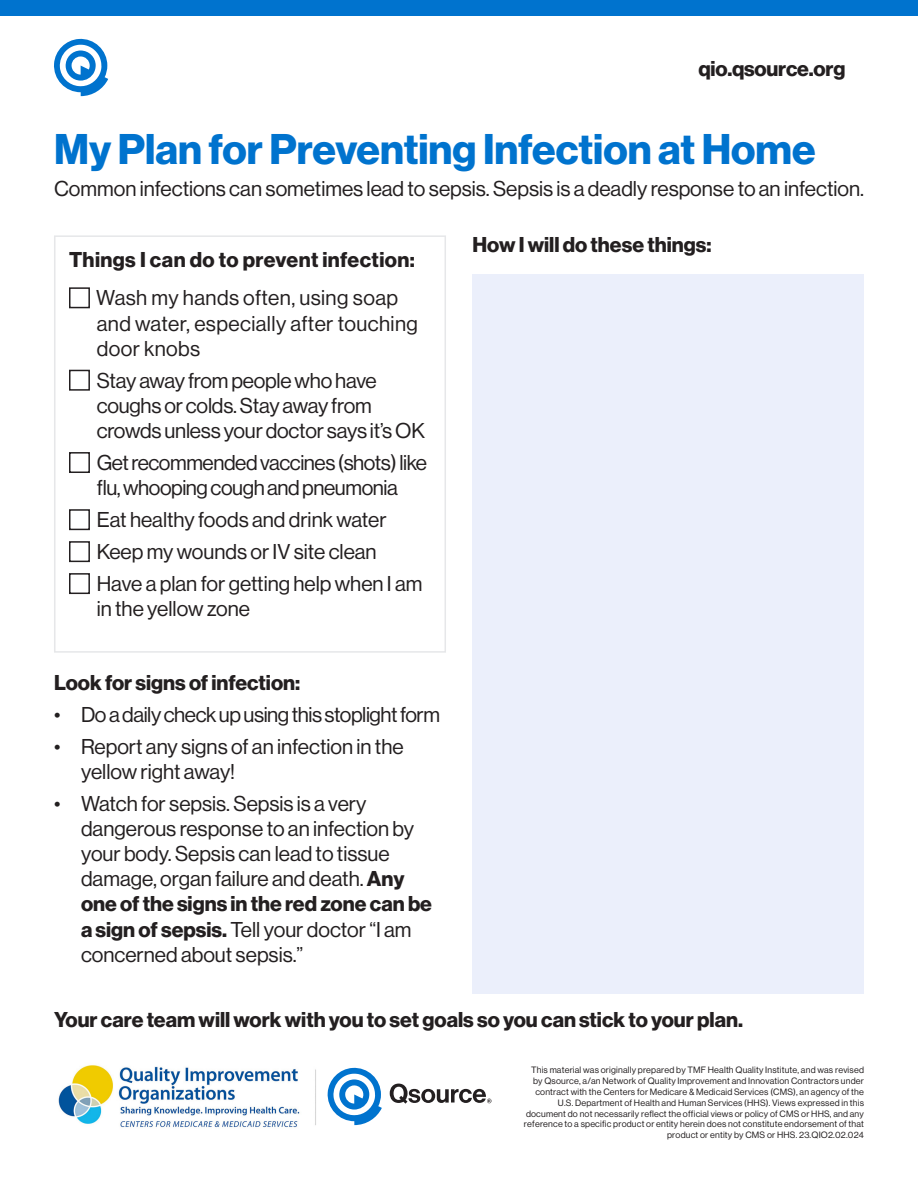
<style>
.page{position:relative;width:918px;height:1188px;background:#fff}
.page>*{position:absolute;margin:0;border:0;box-sizing:border-box;transform-origin:0 0}
.t1{font:42px "N Haas Grotesk DS Pro 75 Bd";color:#0073ce}
.t2{font:21px/25.2px "N Haas Grotesk DS Pro 55 Rg";color:#231f20}
.t3{font:21px "N Haas Grotesk DS Pro 75 Bd";color:#231f20}
.t4{font:21px/25.2px "N Haas Grotesk DS Pro 55 Rg";letter-spacing:-.02em;color:#231f20}
.t5{font:21px/25.2px "N Haas Grotesk DS Pro 55 Rg";letter-spacing:.02em;color:#231f20}
.t6{font:21px "N Haas Grotesk DS Pro 75 Bd";letter-spacing:.02em;color:#231f20}
.t7{font:9px/10.8px "N Haas Grotesk DS Pro 55 Rg";letter-spacing:.02em;color:#231f20;text-align:right}
.s1{font-family:"N Haas Grotesk DS Pro 75 Bd"}
</style>
<div class="page">
<svg style="left:54px;top:38px;width:54px;height:58px"></svg>
<div style="left:69px;top:287px;width:21px;height:21px;border:2px solid #231f20"></div>
<div style="left:69px;top:370px;width:21px;height:21px;border:2px solid #231f20"></div>
<div style="left:69px;top:452px;width:21px;height:21px;border:2px solid #231f20"></div>
<div style="left:69px;top:509px;width:21px;height:21px;border:2px solid #231f20"></div>
<div style="left:69px;top:541px;width:21px;height:21px;border:2px solid #231f20"></div>
<div style="left:69px;top:573px;width:21px;height:21px;border:2px solid #231f20"></div>
<div style="left:54px;top:235px;width:392px;height:418px;border:2px solid #e6e7e9"></div>
<div style="left:0;top:0;width:918px;height:16px;background:#0073ce"></div>
<div style="left:472px;top:274px;width:392px;height:720px;background:#ebeffb"></div>
<img style="left:58px;top:1065px;width:258px;height:63px">
<svg style="left:327px;top:1067px;width:55px;height:58px"></svg>
<svg style="left:390px;top:1084px;width:102px;height:20px"></svg>
<p class="t3" style="left:698px;top:57px;width:148px">qio.qsource.org</p>
<h1 class="t1" style="left:54px;top:125px;width:763px">My Plan for Preventing Infection at Home</h1>
<h1 class="t2" style="left:54px;top:176px;width:812px">Common infections can sometimes lead to sepsis. Sepsis is a deadly response to an infection.</h1>
<p class="t6" style="left:69px;top:247px;width:347px">Things I can do to prevent infection:</p>
<p class="t5" style="left:96px;top:285px;width:323px">Wash my hands often, using soap and water, especially after touching door knobs</p>
<p class="t2" style="left:97px;top:368px;width:330px">Stay away from people who have coughs or colds. Stay away from crowds unless your doctor says it’s OK</p>
<p class="t4" style="left:97px;top:450px;width:332px">Get recommended vaccines (shots) like flu, whooping cough and pneumonia</p>
<p class="t2" style="left:97px;top:504px;width:327px;line-height:32px">Eat healthy foods and drink water<br>Keep my wounds or IV site clean<br>Have a plan for getting help when I am</p>
<p class="t2" style="left:97px;top:596px;width:155px">in the yellow zone</p>
<p class="t3" style="left:54px;top:670px;width:248px">Look for signs of infection:</p>
<p class="t4" style="left:54px;top:702px;width:388px">• Do a daily check up using this stoplight form</p>
<p class="t2" style="left:81px;top:734px;width:324px;text-indent:-27px">• Report any signs of an infection in the yellow right away!</p>
<p class="t2" style="left:81px;top:791px;width:353px;text-indent:-27px">• Watch for sepsis. Sepsis is a very dangerous response to an infection by your body. Sepsis can lead to tissue damage, organ failure and death. <span class="s1">Any one of the signs in the red zone can be a sign of sepsis.</span> Tell your doctor “I am concerned about sepsis.”</p>
<p class="t3" style="left:473px;top:232px;width:240px">How I will do these things:</p>
<p class="t3" style="left:54px;top:1007px;width:690px">Your care team will work with you to set goals so you can stick to your plan.</p>
<p class="t7" style="left:524px;top:1065px;width:342px">This material was originally prepared by TMF Health Quality Institute, and was revised by Qsource, a/an Network of Quality Improvement and Innovation Contractors under contract with the Centers for Medicare &amp; Medicaid Services (CMS), an agency of the U.S. Department of Health and Human Services (HHS). Views expressed in this document do not necessarily reflect the official views or policy of CMS or HHS, and any reference to a specific product or entity herein does not constitute endorsement of that product or entity by CMS or HHS. 23.QIO2.02.024</p>
</div>
